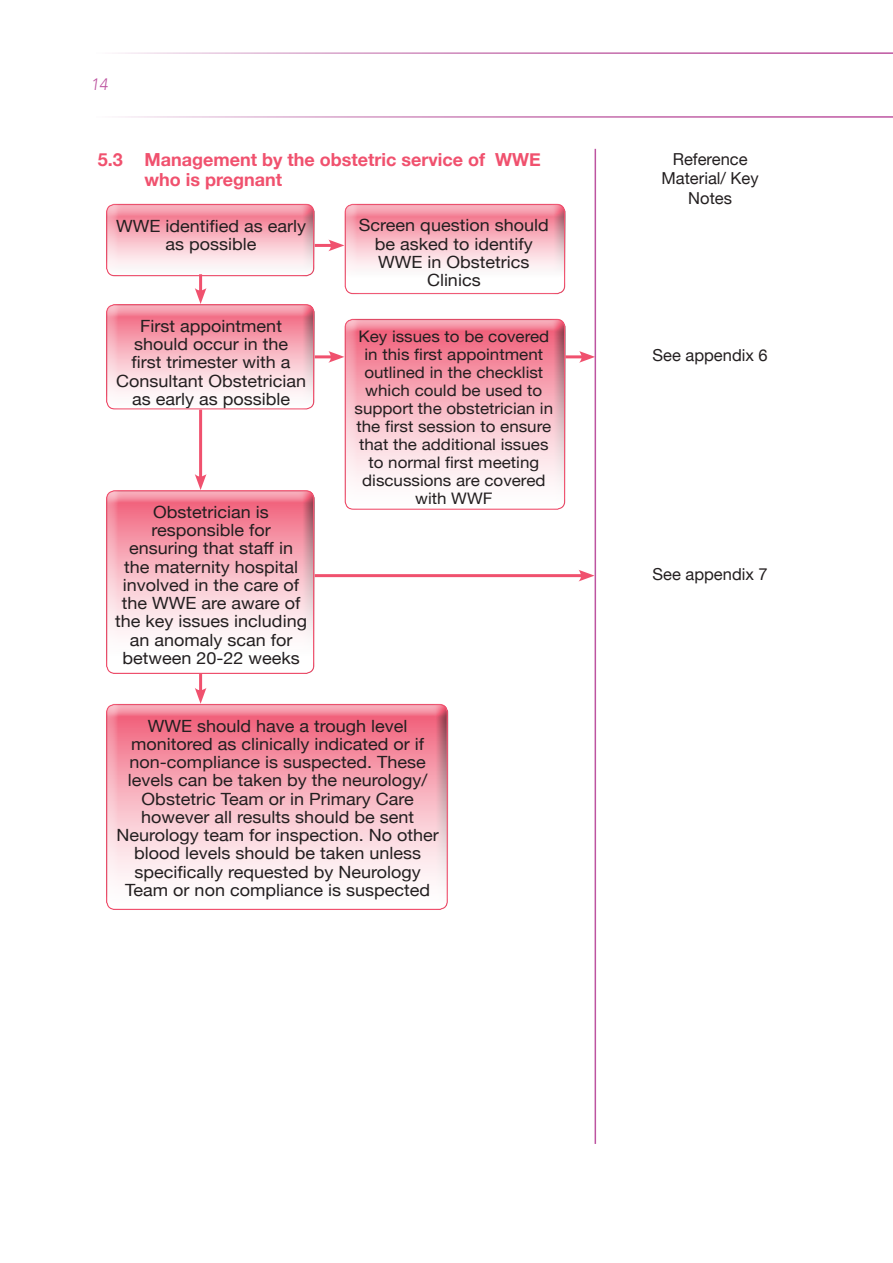
<style>
.page{position:relative;width:893px;height:1263px;background:#fff}
.page>*{position:absolute;margin:0;border:0;box-sizing:border-box;transform-origin:0 0}
.t1{font:700 18px/19.5px "Helvetica Neue";color:#f0516e}
.t2{font:16.8px/18.3px "Helvetica Neue";color:#231f20;text-align:center;scale:1.07 1}
.t3{font:16.5px/19.5px "Helvetica Neue";color:#231f20;text-align:center}
.t4{font:italic 300 16.5px "Avenir";color:#bd54a0}
.t5{font:15.9px/18px "Helvetica Neue";color:#231f20;text-align:center;scale:1.07 1}
</style>
<div class="page">
<svg style="left:118px;top:52px;width:775px;height:66px"></svg>
<hr style="left:595px;top:149px;width:1px;height:995px;background:#bd54a0">
<div style="left:106px;top:201px;width:211px;height:75px;background:#fff;opacity:.75"></div>
<div style="left:106px;top:204px;width:211px;height:74px;background:#231f20;opacity:.75"></div>
<div style="left:106px;top:301px;width:211px;height:108px;background:#fff;opacity:.75"></div>
<div style="left:106px;top:305px;width:211px;height:106px;background:#231f20;opacity:.75"></div>
<div style="left:106px;top:487px;width:211px;height:186px;background:#fff;opacity:.75"></div>
<div style="left:106px;top:491px;width:211px;height:184px;background:#231f20;opacity:.75"></div>
<div style="left:106px;top:704px;width:344px;height:207px;background:#231f20;opacity:.75"></div>
<div style="left:344px;top:201px;width:224px;height:92px;background:#fff;opacity:.75"></div>
<div style="left:344px;top:204px;width:224px;height:92px;background:#231f20;opacity:.75"></div>
<div style="left:344px;top:319px;width:224px;height:191px;background:#231f20;opacity:.75"></div>
<hr style="left:315px;top:244px;width:19px;height:3px;background:#f0516e">
<svg style="left:328px;top:240px;width:16px;height:11px"></svg>
<hr style="left:199px;top:274px;width:3px;height:20px;background:#f0516e">
<svg style="left:195px;top:288px;width:11px;height:16px"></svg>
<hr style="left:199px;top:674px;width:3px;height:19px;background:#f0516e">
<svg style="left:195px;top:688px;width:11px;height:16px"></svg>
<hr style="left:199px;top:410px;width:3px;height:70px;background:#f0516e">
<svg style="left:195px;top:474px;width:11px;height:16px"></svg>
<hr style="left:315px;top:355px;width:19px;height:3px;background:#f0516e">
<svg style="left:328px;top:351px;width:16px;height:12px"></svg>
<hr style="left:565px;top:355px;width:20px;height:3px;background:#f0516e">
<svg style="left:579px;top:351px;width:16px;height:12px"></svg>
<hr style="left:315px;top:574px;width:269px;height:3px;background:#f0516e">
<svg style="left:578px;top:570px;width:17px;height:11px"></svg>
<p class="t4" style="left:91px;top:74px;width:19px">14</p>
<p class="t1" style="left:145px;top:151px;width:398px;text-indent:-47px">5.3 Management by the obstetric service of WWE who is pregnant</p>
<p class="t3" style="left:661px;top:150px;width:99px">Reference<br>Material/ Key<br>Notes</p>
<p class="t2" style="left:116px;top:217px;width:179px">WWE identified as early as possible</p>
<p class="t2" style="left:359px;top:217px;width:179px">Screen question should be asked to identify<br>WWE in Obstetrics<br>Clinics</p>
<p class="t2" style="left:116px;top:318px;width:179px">First appointment should occur in the<br>first trimester with a<br>Consultant Obstetrician as early as possible</p>
<p class="t2" style="left:115px;top:504px;width:181px">Obstetrician is responsible for ensuring that staff in the maternity hospital involved in the care of the WWE are aware of the key issues including an anomaly scan for between 20-22 weeks</p>
<p class="t5" style="left:355px;top:328px;width:187px">Key issues to be covered in this first appointment outlined in the checklist which could be used to support the obstetrician in the first session to ensure that the additional issues to normal first meeting discussions are covered with WWF</p>
<p class="t2" style="left:116px;top:717px;width:303px">WWE should have a trough level monitored as clinically indicated or if non-compliance is suspected. These levels can be taken by the neurology/ Obstetric Team or in Primary Care however all results should be sent Neurology team for inspection. No other blood levels should be taken unless specifically requested by Neurology Team or non compliance is suspected</p>
<p class="t3" style="left:652px;top:346px;width:117px">See appendix 6</p>
<p class="t3" style="left:652px;top:565px;width:117px">See appendix 7</p>
</div>
